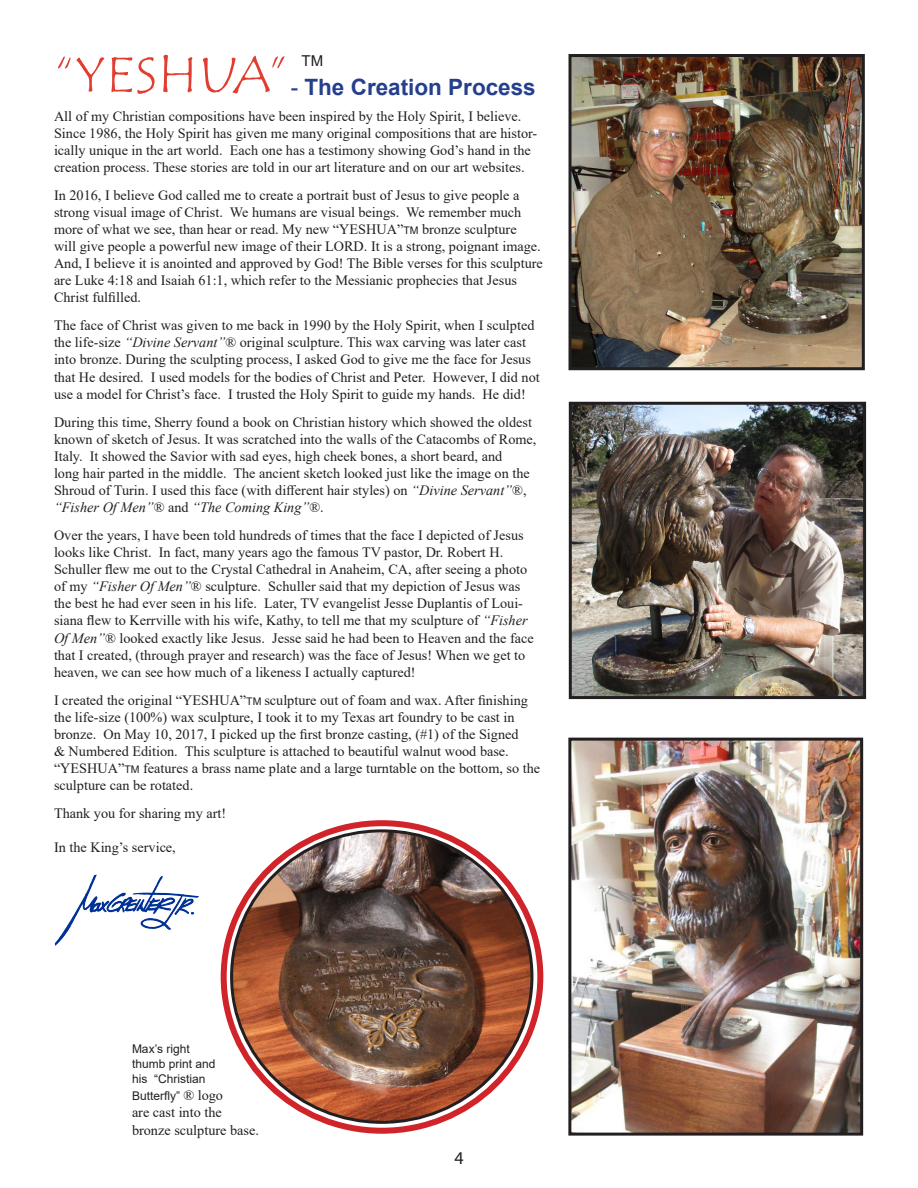
<style>
.page{position:relative;width:918px;height:1188px;background:#fff}
.page>*{position:absolute;margin:0;border:0;box-sizing:border-box;transform-origin:0 0}
.t1{font:51px "Tempus Sans ITC";letter-spacing:.03em;color:#e13d30}
.t2{font:700 22.5px "Arial";color:#253f8e}
.t3{font:18px "Myriad Pro";color:#231f20}
.t4{font:15px "Arial";color:#231f20}
.t5{font:14.25px/17.1px "Times New Roman";color:#231f20}
.t6{font:12px "Arial";color:#231f20}
.s1{font-family:"Arial";font-size:10.5px}
.s2{font-style:italic}
.s3{font-weight:400}
.s4{font-family:"Times New Roman";font-size:14.25px}
</style>
<div class="page">
<img style="left:572px;top:742px;width:287px;height:390px">
<div style="left:568px;top:738px;width:295px;height:398px;border:3px solid #231f20"></div>
<img style="left:573px;top:58px;width:288px;height:308px">
<div style="left:569px;top:54px;width:296px;height:316px;border:3px solid #231f20"></div>
<img style="left:232px;top:831px;width:300px;height:291px">
<img style="left:573px;top:406px;width:289px;height:289px">
<div style="left:569px;top:402px;width:297px;height:297px;border:3px solid #231f20"></div>
<img style="left:54px;top:874px;width:145px;height:72px">
<p class="t1" style="left:54px;top:42px;width:236px">“YESHUA”</p>
<p class="t5" style="left:54px;top:107px;width:485px">All of my Christian compositions have been inspired by the Holy Spirit, I believe.<br>Since 1986, the Holy Spirit has given me many original compositions that are histor&shy;ically unique in the art world. Each one has a testimony showing God’s hand in the creation process. These stories are told in our art literature and on our art websites.</p>
<p class="t5" style="left:54px;top:186px;width:490px">In 2016, I believe God called me to create a portrait bust of Jesus to give people a strong visual image of Christ. We humans are visual beings. We remember much more of what we see, than hear or read. My new “YESHUA”<span class="s1">TM</span> bronze sculpture<br>will give people a powerful new image of their LORD. It is a strong, poignant image.<br>And, I believe it is anointed and approved by God! The Bible verses for this sculpture are Luke 4:18 and Isaiah 61:1, which refer to the Messianic prophecies that Jesus Christ fulfilled.</p>
<p class="t5" style="left:54px;top:316px;width:487px">The face of Christ was given to me back in 1990 by the Holy Spirit, when I sculpted the life-size <span class="s2">“Divine Servant”</span>® original sculpture. This wax carving was later cast into bronze. During the sculpting process, I asked God to give me the face for Jesus that He desired. I used models for the bodies of Christ and Peter. However, I did not use a model for Christ’s face. I trusted the Holy Spirit to guide my hands. He did!</p>
<p class="t5" style="left:54px;top:413px;width:484px">During this time, Sherry found a book on Christian history which showed the oldest known of sketch of Jesus. It was scratched into the walls of the Catacombs of Rome, Italy. It showed the Savior with sad eyes, high cheek bones, a short beard, and<br>long hair parted in the middle. The ancient sketch looked just like the image on the Shroud of Turin. I used this face (with different hair styles) on <span class="s2">“Divine Servant”</span>®, <span class="s2">“Fisher Of Men”</span>® and <span class="s2">“The Coming King”</span>®.</p>
<p class="t5" style="left:54px;top:526px;width:481px">Over the years, I have been told hundreds of times that the face I depicted of Jesus looks like Christ. In fact, many years ago the famous TV pastor, Dr. Robert H.<br>Schuller flew me out to the Crystal Cathedral in Anaheim, CA, after seeing a photo of my <span class="s2">“Fisher Of Men”</span>® sculpture. Schuller said that my depiction of Jesus was the best he had ever seen in his life. Later, TV evangelist Jesse Duplantis of Loui&shy;siana flew to Kerrville with his wife, Kathy, to tell me that my sculpture of <span class="s2">“Fisher Of Men”</span>® looked exactly like Jesus. Jesse said he had been to Heaven and the face that I created, (through prayer and research) was the face of Jesus! When we get to heaven, we can see how much of a likeness I actually captured!</p>
<p class="t5" style="left:54px;top:691px;width:488px">I created the original “YESHUA”<span class="s1">TM</span> sculpture out of foam and wax. After finishing the life-size (100%) wax sculpture, I took it to my Texas art foundry to be cast in bronze. On May 10, 2017, I picked up the first bronze casting, (#1) of the Signed<br>&amp; Numbered Edition. This sculpture is attached to beautiful walnut wood base. “YESHUA”<span class="s1">TM</span> features a brass name plate and a large turntable on the bottom, so the sculpture can be rotated.</p>
<p class="t5" style="left:54px;top:804px;width:174px">Thank you for sharing my art!</p>
<p class="t5" style="left:54px;top:838px;width:123px">In the King’s service,</p>
<p class="t4" style="left:302px;top:50px;width:23px">TM</p>
<p class="t2" style="left:291px;top:71px;width:247px"><span class="s3">-</span> The Creation Process</p>
<p class="t6" style="left:132px;top:1041px;width:59px">Max’s right</p>
<p class="t6" style="left:132px;top:1056px;width:85px">thumb print and</p>
<p class="t6" style="left:132px;top:1071px;width:75px">his “Christian</p>
<p class="t6" style="left:132px;top:1088px;width:93px">Butterfly” <span class="s4">® logo</span></p>
<p class="t5" style="left:132px;top:1104px;width:91px">are cast into the</p>
<p class="t5" style="left:132px;top:1121px;width:129px">bronze sculpture base.</p>
<p class="t3" style="left:454px;top:1147px;width:11px">4</p>
</div>
